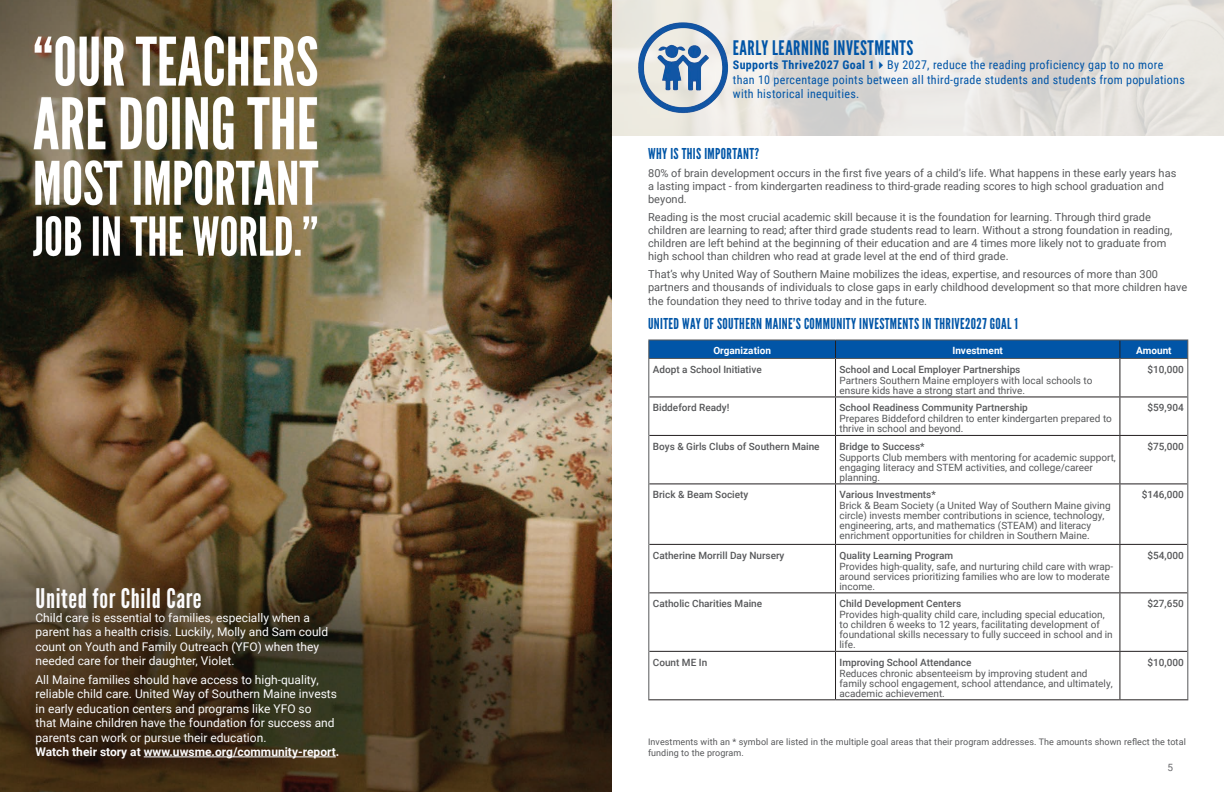
<style>
.page{position:relative;width:1224px;height:792px;background:#fff}
.page>*{position:absolute;margin:0;border:0;box-sizing:border-box;transform-origin:0 0}
.t1{font:27px "League Gothic";letter-spacing:.025em;color:#fbfbfc}
.t2{font:20px "League Gothic";letter-spacing:.025em;color:#0155a7}
.t3{font:15px "League Gothic";letter-spacing:.025em;color:#0155a7}
.t4{font:12px/14.4px "Roboto";color:#fbfbfc}
.t5{font:12px/14.4px "Roboto Condensed";letter-spacing:.025em;color:#0155a7}
.t6{font:700 12px "Roboto";color:#fbfbfc}
.t7{font:11px/13.2px "Roboto";color:#57585a}
.t8{font:10px/10px "Roboto";color:#57585a}
.t9{font:500 10px "Roboto";color:#57585a}
.t10{font:700 10px "Roboto";color:#fff}
.t11{font:10px "Roboto";color:#69696c}
.t12{font:9px/10.8px "Roboto";letter-spacing:.01em;color:#57585a}
.s1{font-weight:700}
</style>
<div class="page">
<img style="left:0;top:0;width:612px;height:792px">
<hr style="left:144px;top:757px;width:192px;height:1px;background:#fbfbfc">
<img style="left:27px;top:23px;width:306px;height:243px">
<hr style="left:835px;top:359px;width:1px;height:37px;background:#231f20">
<hr style="left:1119px;top:359px;width:1px;height:37px;background:#231f20">
<hr style="left:649px;top:396px;width:187px;height:1px;background:#231f20">
<hr style="left:836px;top:396px;width:284px;height:1px;background:#231f20">
<hr style="left:835px;top:397px;width:1px;height:38px;background:#231f20">
<hr style="left:1120px;top:396px;width:67px;height:1px;background:#231f20">
<hr style="left:1119px;top:397px;width:1px;height:38px;background:#231f20">
<hr style="left:649px;top:435px;width:187px;height:1px;background:#231f20">
<hr style="left:836px;top:435px;width:284px;height:1px;background:#231f20">
<hr style="left:835px;top:436px;width:1px;height:47px;background:#231f20">
<hr style="left:1120px;top:435px;width:67px;height:1px;background:#231f20">
<hr style="left:1119px;top:436px;width:1px;height:47px;background:#231f20">
<hr style="left:649px;top:483px;width:187px;height:1px;background:#231f20">
<hr style="left:836px;top:483px;width:284px;height:1px;background:#231f20">
<hr style="left:835px;top:484px;width:1px;height:60px;background:#231f20">
<hr style="left:1120px;top:483px;width:67px;height:1px;background:#231f20">
<hr style="left:1119px;top:484px;width:1px;height:60px;background:#231f20">
<hr style="left:649px;top:544px;width:187px;height:1px;background:#231f20">
<hr style="left:836px;top:544px;width:284px;height:1px;background:#231f20">
<hr style="left:835px;top:545px;width:1px;height:47px;background:#231f20">
<hr style="left:1120px;top:544px;width:67px;height:1px;background:#231f20">
<hr style="left:1119px;top:545px;width:1px;height:47px;background:#231f20">
<hr style="left:649px;top:592px;width:187px;height:1px;background:#231f20">
<hr style="left:836px;top:592px;width:284px;height:1px;background:#231f20">
<hr style="left:835px;top:593px;width:1px;height:58px;background:#231f20">
<hr style="left:1120px;top:592px;width:67px;height:1px;background:#231f20">
<hr style="left:1119px;top:593px;width:1px;height:58px;background:#231f20">
<hr style="left:649px;top:651px;width:187px;height:1px;background:#231f20">
<hr style="left:836px;top:651px;width:284px;height:1px;background:#231f20">
<hr style="left:835px;top:652px;width:1px;height:47px;background:#231f20">
<hr style="left:1120px;top:651px;width:67px;height:1px;background:#231f20">
<hr style="left:1119px;top:652px;width:1px;height:47px;background:#231f20">
<hr style="left:648px;top:699px;width:188px;height:1px;background:#231f20">
<hr style="left:836px;top:699px;width:284px;height:1px;background:#231f20">
<hr style="left:1120px;top:699px;width:68px;height:1px;background:#231f20">
<hr style="left:648px;top:339px;width:188px;height:1px;background:#57585a">
<hr style="left:836px;top:339px;width:284px;height:1px;background:#57585a">
<hr style="left:1120px;top:339px;width:68px;height:1px;background:#57585a">
<div style="left:648px;top:340px;width:540px;height:18px;background:#0155a7"></div>
<hr style="left:648px;top:358px;width:188px;height:1px;background:#57585a">
<hr style="left:836px;top:358px;width:284px;height:1px;background:#57585a">
<hr style="left:1120px;top:358px;width:68px;height:1px;background:#57585a">
<hr style="left:648px;top:359px;width:1px;height:38px;background:#57585a">
<hr style="left:1187px;top:359px;width:1px;height:38px;background:#57585a">
<hr style="left:648px;top:397px;width:1px;height:38px;background:#57585a">
<hr style="left:1187px;top:397px;width:1px;height:38px;background:#57585a">
<hr style="left:648px;top:435px;width:1px;height:49px;background:#57585a">
<hr style="left:1187px;top:435px;width:1px;height:49px;background:#57585a">
<hr style="left:648px;top:484px;width:1px;height:60px;background:#57585a">
<hr style="left:1187px;top:484px;width:1px;height:60px;background:#57585a">
<hr style="left:648px;top:544px;width:1px;height:49px;background:#57585a">
<hr style="left:1187px;top:544px;width:1px;height:49px;background:#57585a">
<hr style="left:648px;top:593px;width:1px;height:58px;background:#57585a">
<hr style="left:1187px;top:593px;width:1px;height:58px;background:#57585a">
<hr style="left:648px;top:651px;width:1px;height:48px;background:#57585a">
<hr style="left:1187px;top:651px;width:1px;height:48px;background:#57585a">
<img style="left:612px;top:0;width:612px;height:135px">
<img style="left:632px;top:18px;width:104px;height:99px">
<h1 class="t1" style="left:36px;top:582px;width:168px">United for Child Care</h1>
<p class="t4" style="left:36px;top:610px;width:294px">Child care is essential to families, especially when a parent has a health crisis. Luckily, Molly and Sam could count on Youth and Family Outreach (YFO) when they needed care for their daughter, Violet.</p>
<p class="t4" style="left:36px;top:672px;width:303px">All Maine families should have access to high-quality, reliable child care. United Way of Southern Maine invests in early education centers and programs like YFO so<br>that Maine children have the foundation for success and parents can work or pursue their education.</p>
<p class="t6" style="left:36px;top:743px;width:305px">Watch their story at www.uwsme.org/community-report.</p>
<h2 class="t2" style="left:733px;top:36px;width:182px">EARLY LEARNING INVESTMENTS</h2>
<p class="t5" style="left:733px;top:57px;width:453px"><span class="s1">Supports Thrive2027 Goal 1</span>✔By 2027, reduce the reading proficiency gap to no more than 10 percentage points between all third-grade students and students from populations with historical inequities.</p>
<h3 class="t3" style="left:648px;top:145px;width:113px">WHY IS THIS IMPORTANT?</h3>
<p class="t7" style="left:648px;top:166px;width:530px">80% of brain development occurs in the first five years of a child’s life. What happens in these early years has a lasting impact - from kindergarten readiness to third-grade reading scores to high school graduation and beyond.</p>
<p class="t7" style="left:648px;top:210px;width:526px">Reading is the most crucial academic skill because it is the foundation for learning. Through third grade children are learning to read; after third grade students read to learn. Without a strong foundation in reading, children are left behind at the beginning of their education and are 4 times more likely not to graduate from high school than children who read at grade level at the end of third grade.</p>
<p class="t7" style="left:648px;top:267px;width:541px">That’s why United Way of Southern Maine mobilizes the ideas, expertise, and resources of more than 300 partners and thousands of individuals to close gaps in early childhood development so that more children have the foundation they need to thrive today and in the future.</p>
<h3 class="t3" style="left:648px;top:315px;width:372px">UNITED WAY OF SOUTHERN MAINE’S COMMUNITY INVESTMENTS IN THRIVE2027 GOAL 1</h3>
<p class="t10" style="left:713px;top:344px;width:59px">Organization</p>
<p class="t10" style="left:952px;top:344px;width:52px">Investment</p>
<p class="t10" style="left:1136px;top:344px;width:37px">Amount</p>
<p class="t9" style="left:653px;top:362px;width:110px">Adopt a School Initiative</p>
<p class="t9" style="left:840px;top:362px;width:182px">School and Local Employer Partnerships</p>
<p class="t8" style="left:840px;top:375px;width:254px">Partners Southern Maine employers with local schools to ensure kids have a strong start and thrive.</p>
<p class="t9" style="left:1148px;top:362px;width:38px">$10,000</p>
<p class="t9" style="left:653px;top:401px;width:78px">Biddeford Ready!</p>
<p class="t9" style="left:840px;top:401px;width:190px">School Readiness Community Partnership</p>
<p class="t8" style="left:840px;top:414px;width:274px">Prepares Biddeford children to enter kindergarten prepared to thrive in school and beyond.</p>
<p class="t9" style="left:1148px;top:401px;width:38px">$59,904</p>
<p class="t9" style="left:653px;top:439px;width:168px">Boys &amp; Girls Clubs of Southern Maine</p>
<p class="t9" style="left:840px;top:439px;width:87px">Bridge to Success*</p>
<p class="t8" style="left:840px;top:452px;width:278px">Supports Club members with mentoring for academic support, engaging literacy and STEM activities, and college/career planning.</p>
<p class="t9" style="left:1148px;top:439px;width:38px">$75,000</p>
<p class="t9" style="left:653px;top:488px;width:97px">Brick &amp; Beam Society</p>
<p class="t9" style="left:840px;top:488px;width:98px">Various Investments*</p>
<p class="t8" style="left:840px;top:500px;width:273px">Brick &amp; Beam Society (a United Way of Southern Maine giving circle) invests member contributions in science, technology, engineering, arts, and mathematics (STEAM) and literacy enrichment opportunities for children in Southern Maine.</p>
<p class="t9" style="left:1142px;top:488px;width:43px">$146,000</p>
<p class="t9" style="left:653px;top:548px;width:133px">Catherine Morrill Day Nursery</p>
<p class="t9" style="left:840px;top:548px;width:115px">Quality Learning Program</p>
<p class="t8" style="left:840px;top:561px;width:275px">Provides high-quality, safe, and nurturing child care with wrap&shy;around services prioritizing families who are low to moderate income.</p>
<p class="t9" style="left:1148px;top:548px;width:38px">$54,000</p>
<p class="t9" style="left:653px;top:597px;width:111px">Catholic Charities Maine</p>
<p class="t9" style="left:840px;top:597px;width:123px">Child Development Centers</p>
<p class="t8" style="left:840px;top:609px;width:275px">Provides high-quality child care, including special education, to children 6 weeks to 12 years, facilitating development of foundational skills necessary to fully succeed in school and in life.</p>
<p class="t9" style="left:1148px;top:597px;width:38px">$27,650</p>
<p class="t9" style="left:653px;top:655px;width:56px">Count ME In</p>
<p class="t9" style="left:840px;top:655px;width:133px">Improving School Attendance</p>
<p class="t8" style="left:840px;top:668px;width:275px">Reduces chronic absenteeism by improving student and family school engagement, school attendance, and ultimately, academic achievement.</p>
<p class="t9" style="left:1148px;top:655px;width:38px">$10,000</p>
<p class="t12" style="left:648px;top:736px;width:539px">Investments with an * symbol are listed in the multiple goal areas that their program addresses. The amounts shown reflect the total funding to the program.</p>
<p class="t11" style="left:1167px;top:760px;width:7px">5</p>
</div>
